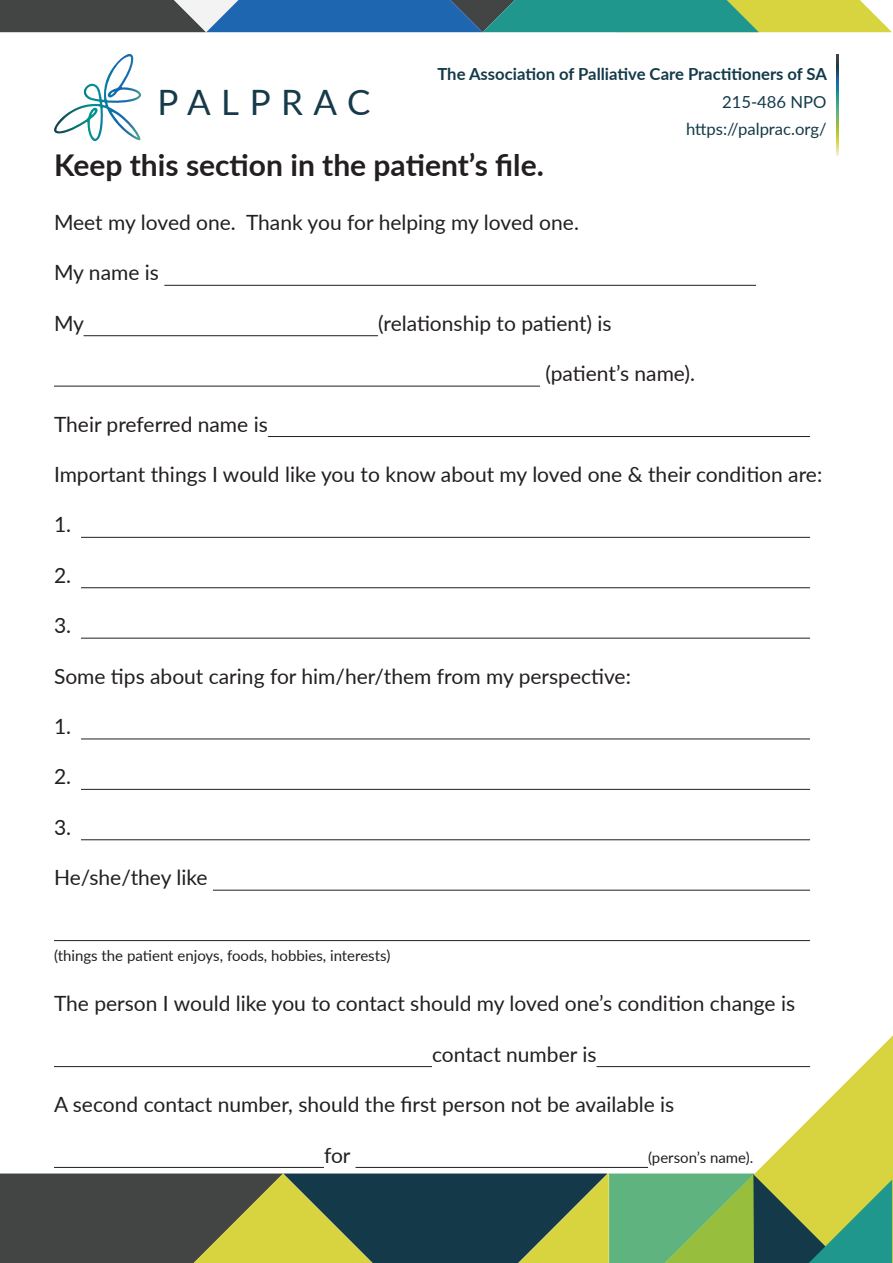
<style>
.page{position:relative;width:893px;height:1263px;background:#fff}
.page>*{position:absolute;margin:0;border:0;box-sizing:border-box;transform-origin:0 0}
.t1{font:34.95px "Lato";letter-spacing:.3em;color:#163a4a}
.t2{font:700 30px "Lato";color:#231f20}
.t3{font:21px "Lato";color:#231f20}
.t4{font:700 16.65px "Lato";color:#143a49}
.t5{font:16.65px "Lato";color:#143a49}
.t6{font:15px "Lato";color:#231f20}
</style>
<div class="page">
<svg style="left:0;top:1035px;width:893px;height:228px"></svg>
<svg style="left:54px;top:54px;width:87px;height:88px"></svg>
<svg style="left:0;top:0;width:892px;height:32px;background:#4f837e"></svg>
<hr style="left:164px;top:285px;width:592px;height:1px;background:#231f20">
<hr style="left:84px;top:335px;width:294px;height:1px;background:#231f20">
<hr style="left:54px;top:386px;width:486px;height:1px;background:#231f20">
<hr style="left:268px;top:436px;width:542px;height:1px;background:#231f20">
<hr style="left:81px;top:537px;width:729px;height:1px;background:#231f20">
<hr style="left:81px;top:587px;width:729px;height:1px;background:#231f20">
<hr style="left:81px;top:638px;width:729px;height:1px;background:#231f20">
<hr style="left:81px;top:738px;width:729px;height:1px;background:#231f20">
<hr style="left:81px;top:789px;width:729px;height:1px;background:#231f20">
<hr style="left:81px;top:839px;width:729px;height:1px;background:#231f20">
<hr style="left:213px;top:890px;width:597px;height:1px;background:#231f20">
<hr style="left:54px;top:940px;width:756px;height:1px;background:#231f20">
<hr style="left:54px;top:1066px;width:378px;height:1px;background:#231f20">
<hr style="left:596px;top:1066px;width:214px;height:1px;background:#231f20">
<hr style="left:54px;top:1167px;width:270px;height:1px;background:#231f20">
<hr style="left:355px;top:1167px;width:293px;height:1px;background:#231f20">
<p class="t4" style="left:437px;top:62px;width:391px">The Association of Palliative Care Practitioners of SA</p>
<p class="t1" style="left:157px;top:77px;width:214px">PALPRAC</p>
<p class="t5" style="left:722px;top:90px;width:106px">215-486 NPO</p>
<p class="t5" style="left:686px;top:117px;width:142px">https://palprac.org/</p>
<p class="t2" style="left:54px;top:143px;width:491px">Keep this section in the patient’s file.</p>
<p class="t3" style="left:54px;top:207px;width:526px">Meet my loved one. Thank you for helping my loved one.</p>
<p class="t3" style="left:54px;top:258px;width:106px">My name is</p>
<p class="t3" style="left:54px;top:308px;width:32px">My</p>
<p class="t3" style="left:378px;top:308px;width:235px">(relationship to patient) is</p>
<p class="t3" style="left:545px;top:359px;width:151px">(patient’s name).</p>
<p class="t3" style="left:54px;top:409px;width:215px">Their preferred name is</p>
<p class="t3" style="left:54px;top:459px;width:770px">Important things I would like you to know about my loved one &amp; their condition are:</p>
<p class="t3" style="left:54px;top:510px;width:19px">1.</p>
<p class="t3" style="left:54px;top:560px;width:19px">2.</p>
<p class="t3" style="left:54px;top:611px;width:19px">3.</p>
<p class="t3" style="left:54px;top:661px;width:578px">Some tips about caring for him/her/them from my perspective:</p>
<p class="t3" style="left:54px;top:711px;width:19px">1.</p>
<p class="t3" style="left:54px;top:762px;width:19px">2.</p>
<p class="t3" style="left:54px;top:812px;width:19px">3.</p>
<p class="t3" style="left:54px;top:863px;width:155px">He/she/they like</p>
<p class="t6" style="left:54px;top:945px;width:338px">(things the patient enjoys, foods, hobbies, interests)</p>
<p class="t3" style="left:54px;top:989px;width:743px">The person I would like you to contact should my loved one’s condition change is</p>
<p class="t3" style="left:432px;top:1039px;width:166px">contact number is</p>
<p class="t3" style="left:54px;top:1089px;width:622px">A second contact number, should the first person not be available is</p>
<p class="t3" style="left:324px;top:1140px;width:28px">for</p>
<p class="t6" style="left:648px;top:1146px;width:107px">(person’s name).</p>
</div>
